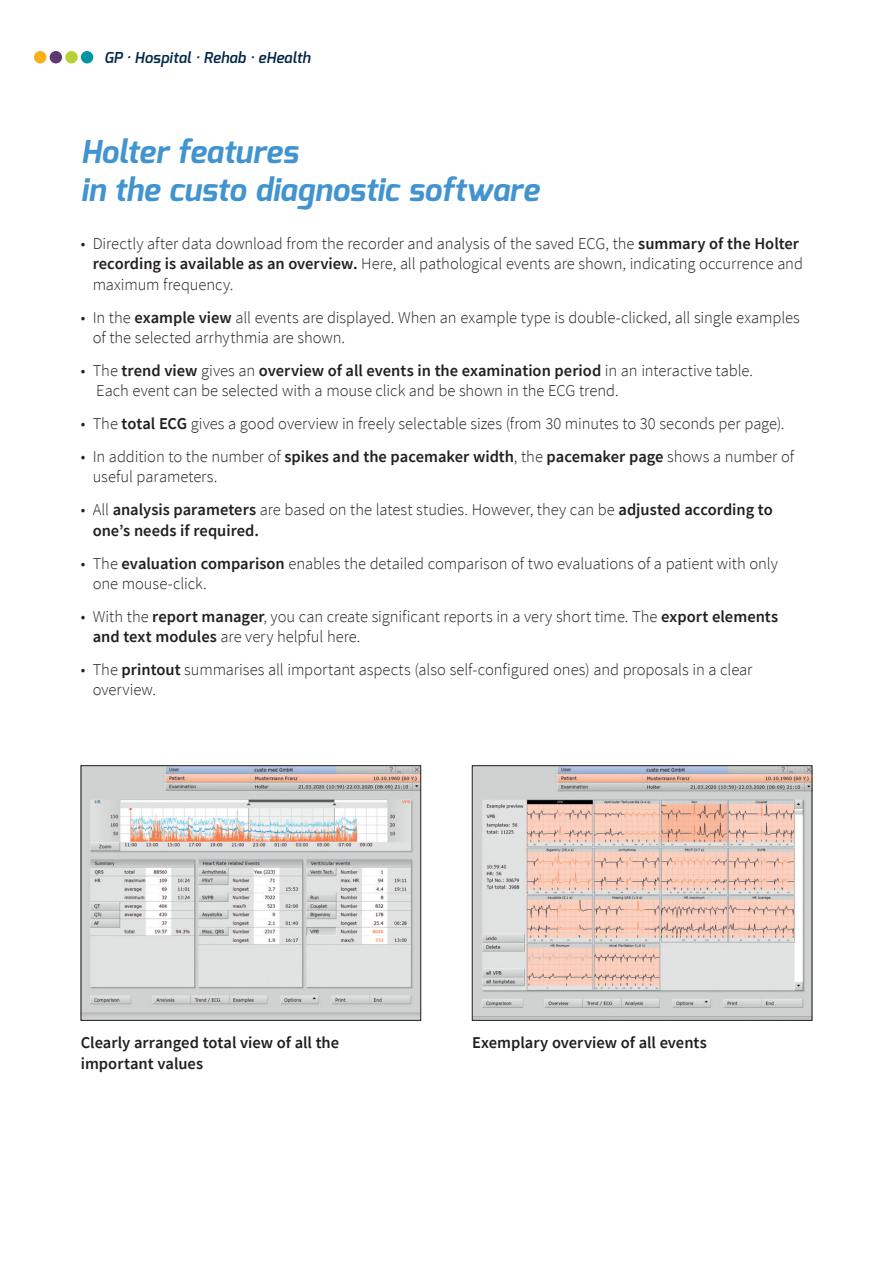
<style>
.page{position:relative;width:893px;height:1263px;background:#fff}
.page>*{position:absolute;margin:0;border:0;box-sizing:border-box;transform-origin:0 0}
.t1{font:italic 700 31.5px/37.5px "Exo";color:#4194d0}
.t2{font:300 16.5px/20.2px "Source Sans Pro";letter-spacing:-.005em;color:#231f20}
.t3{font:600 16.5px/20.2px "Source Sans Pro";color:#231f20}
.t4{font:italic 600 15px "Exo";letter-spacing:.01em;color:#022546}
.s1{font-weight:600}
.s2{font-weight:300}
</style>
<div class="page">
<img style="left:83px;top:767px;width:336px;height:251px">
<div style="left:81px;top:765px;width:340px;height:255px;border:1px solid #231f20"></div>
<img style="left:474px;top:767px;width:336px;height:251px">
<div style="left:472px;top:765px;width:340px;height:255px;border:1px solid #231f20"></div>
<div style="left:34px;top:51px;width:12px;height:12px;background:#faaf18;border-radius:50%"></div>
<div style="left:50px;top:51px;width:12px;height:12px;background:#5e3970;border-radius:50%"></div>
<div style="left:65px;top:51px;width:13px;height:12px;background:#b3d234;border-radius:50%"></div>
<div style="left:81px;top:51px;width:12px;height:12px;background:#01959e;border-radius:50%"></div>
<p class="t4" style="left:104px;top:48px;width:208px">GP · Hospital · Rehab · eHealth</p>
<h1 class="t1" style="left:81px;top:134px;width:460px">Holter features<br>in the custo diagnostic software</h1>
<p class="t2" style="left:93px;top:234px;width:712px;text-indent:-12px">• Directly after data download from the recorder and analysis of the saved ECG, the <span class="s1">summary of the Holter recording is available as an overview.</span> Here, all pathological events are shown, indicating occurrence and maximum frequency.</p>
<p class="t2" style="left:93px;top:307px;width:709px;text-indent:-12px">• In the <span class="s1">example view</span> all events are displayed. When an example type is double-clicked, all single examples of the selected arrhythmia are shown.</p>
<p class="t2" style="left:96px;top:360px;width:658px;text-indent:-16px">• The <span class="s1">trend view</span> gives an <span class="s1">overview of all events in the examination period</span> in an interactive table.<br>Each event can be selected with a mouse click and be shown in the ECG trend.</p>
<p class="t2" style="left:81px;top:414px;width:705px">• The <span class="s1">total ECG</span> gives a good overview in freely selectable sizes (from 30 minutes to 30 seconds per page).</p>
<p class="t2" style="left:93px;top:447px;width:703px;text-indent:-12px">• In addition to the number of <span class="s1">spikes and the pacemaker width</span>, the <span class="s1">pacemaker page</span> shows a number of useful parameters.</p>
<p class="t3" style="left:93px;top:500px;width:682px;text-indent:-12px"><span class="s2">• All</span> analysis parameters <span class="s2">are based on the latest studies. However, they can be</span> adjusted according to one’s needs if required.</p>
<p class="t2" style="left:93px;top:553px;width:687px;text-indent:-12px">• The <span class="s1">evaluation comparison</span> enables the detailed comparison of two evaluations of a patient with only one mouse-click.</p>
<p class="t2" style="left:93px;top:606px;width:687px;text-indent:-12px">• With the <span class="s1">report manager</span>, you can create significant reports in a very short time. The <span class="s1">export elements and text modules</span> are very helpful here.</p>
<p class="t2" style="left:93px;top:660px;width:661px;text-indent:-12px">• The <span class="s1">printout</span> summarises all important aspects (also self-configured ones) and proposals in a clear overview.</p>
<p class="t3" style="left:81px;top:1032px;width:260px">Clearly arranged total view of all the important values</p>
<p class="t3" style="left:472px;top:1032px;width:236px">Exemplary overview of all events</p>
</div>
